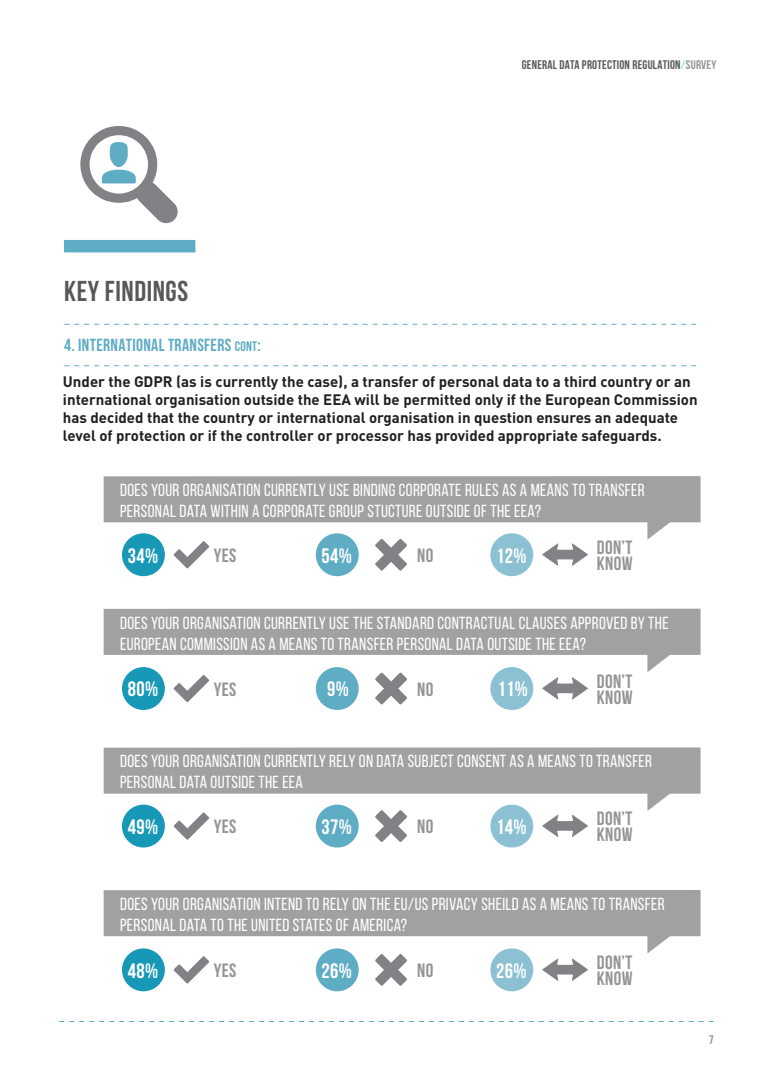
<style>
.page{position:relative;width:773px;height:1081px;background:#fff}
.page>*{position:absolute;margin:0;border:0;box-sizing:border-box;transform-origin:0 0}
.t1{font:700 28.75px "Bebas Neue";letter-spacing:.02em;color:#57585a}
.t2{font:700 20.88px "Bebas Neue";letter-spacing:.02em;color:#fff}
.t3{font:700 19.25px/16px "Bebas Neue";letter-spacing:.02em;color:#939598}
.t4{font:17.5px/21px "Bebas Neue";letter-spacing:.02em;color:#fff}
.t5{font:700 17.5px "Bebas Neue";letter-spacing:.02em;color:#5facc5}
.t6{font:700 15px/18px "DIN Pro";color:#231f20}
.t7{font:700 12.5px "Bebas Neue";letter-spacing:.02em;color:#57585a}
.t8{font:700 12.5px "Bebas Neue";color:#939598}
.s1{color:#94eadb}
.s2{color:#939598}
.s3{font-size:13.75px}
</style>
<div class="page">
<svg style="left:104px;top:476px;width:596px;height:64px;fill:#9fa1a3"></svg>
<svg style="left:104px;top:609px;width:596px;height:63px;fill:#9fa1a3"></svg>
<svg style="left:104px;top:747px;width:596px;height:64px;fill:#9fa1a3"></svg>
<svg style="left:104px;top:890px;width:596px;height:63px;fill:#9fa1a3"></svg>
<svg style="left:64px;top:365px;width:632px;height:1px"></svg>
<svg style="left:64px;top:324px;width:632px;height:1px"></svg>
<svg style="left:80px;top:126px;width:98px;height:97px"></svg>
<svg style="left:59px;top:1021px;width:654px;height:1px"></svg>
<svg style="left:173px;top:541px;width:36px;height:28px"></svg>
<div style="left:122px;top:533px;width:43px;height:43px;background:#1798b6;border-radius:50%"></div>
<svg style="left:375px;top:539px;width:32px;height:32px"></svg>
<div style="left:316px;top:533px;width:42px;height:43px;background:#5facc5;border-radius:50%"></div>
<svg style="left:542px;top:543px;width:46px;height:23px"></svg>
<div style="left:490px;top:533px;width:43px;height:43px;background:#8cc0d3;border-radius:50%"></div>
<svg style="left:173px;top:675px;width:36px;height:28px"></svg>
<div style="left:122px;top:667px;width:43px;height:43px;background:#1798b6;border-radius:50%"></div>
<svg style="left:375px;top:672px;width:32px;height:32px"></svg>
<div style="left:316px;top:667px;width:42px;height:43px;background:#5facc5;border-radius:50%"></div>
<svg style="left:542px;top:677px;width:46px;height:22px"></svg>
<div style="left:490px;top:667px;width:43px;height:43px;background:#8cc0d3;border-radius:50%"></div>
<svg style="left:173px;top:812px;width:36px;height:28px"></svg>
<div style="left:122px;top:804px;width:43px;height:43px;background:#1798b6;border-radius:50%"></div>
<svg style="left:375px;top:810px;width:32px;height:32px"></svg>
<div style="left:316px;top:804px;width:42px;height:43px;background:#5facc5;border-radius:50%"></div>
<svg style="left:542px;top:815px;width:46px;height:22px"></svg>
<div style="left:490px;top:804px;width:43px;height:43px;background:#8cc0d3;border-radius:50%"></div>
<svg style="left:173px;top:956px;width:36px;height:28px"></svg>
<div style="left:122px;top:948px;width:43px;height:43px;background:#1798b6;border-radius:50%"></div>
<svg style="left:375px;top:954px;width:32px;height:32px"></svg>
<div style="left:316px;top:948px;width:42px;height:43px;background:#5facc5;border-radius:50%"></div>
<svg style="left:542px;top:958px;width:46px;height:23px"></svg>
<div style="left:490px;top:948px;width:43px;height:43px;background:#8cc0d3;border-radius:50%"></div>
<div style="left:64px;top:240px;width:131px;height:12px;background:#5facc5"></div>
<p class="t7" style="left:521px;top:57px;width:196px">GENERAL DATA PROTECTION REGULATION<span class="s1">/</span><span class="s2">SURVEY</span></p>
<p class="t1" style="left:64px;top:275px;width:125px">KEY FINDINGS</p>
<p class="t5" style="left:64px;top:335px;width:198px">4. INTERNATIONAL TRANSFERS <span class="s3">CONT</span>:</p>
<p class="t6" style="left:63px;top:372px;width:636px">Under the GDPR (as is currently the case), a transfer of personal data to a third country or an international organisation outside the EEA will be permitted only if the European Commission has decided that the country or international organisation in question ensures an adequate level of protection or if the controller or processor has provided appropriate safeguards.</p>
<p class="t4" style="left:120px;top:479px;width:526px">DOES YOUR ORGANISATION CURRENTLY USE BINDING CORPORATE RULES AS A MEANS TO TRANSFER<br>PERSONAL DATA WITHIN A CORPORATE GROUP STUCTURE OUTSIDE OF THE EEA?</p>
<p class="t2" style="left:128px;top:544px;width:32px">34%</p>
<p class="t3" style="left:214px;top:547px;width:24px">YES</p>
<p class="t2" style="left:321px;top:544px;width:32px">54%</p>
<p class="t3" style="left:596px;top:539px;width:37px">DON’T<br>KNOW</p>
<p class="t3" style="left:417px;top:547px;width:18px">NO</p>
<p class="t2" style="left:496px;top:544px;width:32px">12%</p>
<p class="t4" style="left:120px;top:612px;width:550px">DOES YOUR ORGANISATION CURRENTLY USE THE STANDARD CONTRACTUAL CLAUSES APPROVED BY THE<br>EUROPEAN COMMISSION AS A MEANS TO TRANSFER PERSONAL DATA OUTSIDE THE EEA?</p>
<p class="t2" style="left:128px;top:678px;width:32px">80%</p>
<p class="t3" style="left:214px;top:681px;width:24px">YES</p>
<p class="t2" style="left:327px;top:678px;width:23px">9%</p>
<p class="t3" style="left:596px;top:673px;width:37px">DON’T<br>KNOW</p>
<p class="t3" style="left:417px;top:681px;width:18px">NO</p>
<p class="t2" style="left:497px;top:678px;width:32px">11%</p>
<p class="t4" style="left:120px;top:750px;width:533px">DOES YOUR ORGANISATION CURRENTLY RELY ON DATA SUBJECT CONSENT AS A MEANS TO TRANSFER<br>PERSONAL DATA OUTSIDE THE EEA</p>
<p class="t2" style="left:128px;top:815px;width:32px">49%</p>
<p class="t3" style="left:214px;top:818px;width:24px">YES</p>
<p class="t2" style="left:321px;top:815px;width:32px">37%</p>
<p class="t3" style="left:596px;top:810px;width:37px">DON’T<br>KNOW</p>
<p class="t3" style="left:417px;top:818px;width:18px">NO</p>
<p class="t2" style="left:496px;top:815px;width:32px">14%</p>
<p class="t4" style="left:120px;top:893px;width:546px">DOES YOUR ORGANISATION INTEND TO RELY ON THE EU/US PRIVACY SHEILD AS A MEANS TO TRANSFER<br>PERSONAL DATA TO THE UNITED STATES OF AMERICA?</p>
<p class="t2" style="left:128px;top:959px;width:32px">48%</p>
<p class="t3" style="left:214px;top:962px;width:24px">YES</p>
<p class="t2" style="left:321px;top:959px;width:32px">26%</p>
<p class="t3" style="left:596px;top:954px;width:37px">DON’T<br>KNOW</p>
<p class="t3" style="left:417px;top:962px;width:18px">NO</p>
<p class="t2" style="left:496px;top:959px;width:32px">26%</p>
<p class="t8" style="left:708px;top:1032px;width:6px">7</p>
</div>
